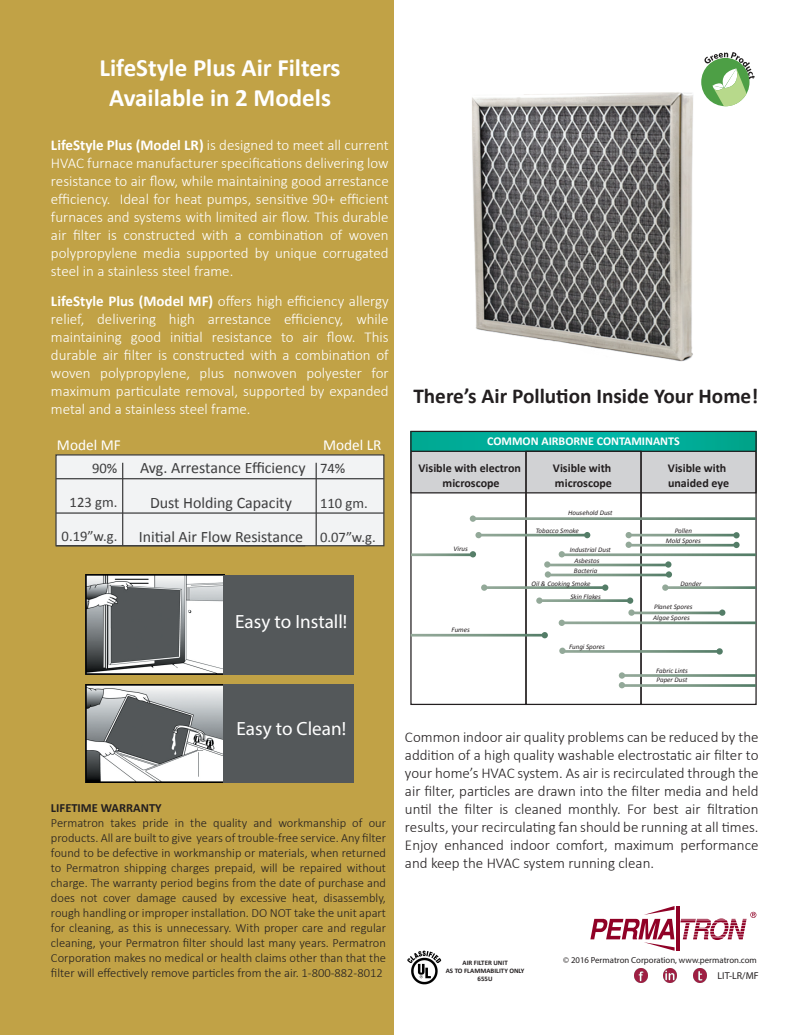
<style>
.page{position:relative;width:810px;height:1035px;background:#fff}
.page>*{position:absolute;margin:0;border:0;box-sizing:border-box;transform-origin:0 0}
.t1{font:700 25px/30px "Calibri";color:#fff;text-align:center}
.t2{font:700 21.25px "Calibri";color:#231f20}
.t3{font:19.12px "Myriad Pro";color:#fff}
.t4{font:16px/34.2px "Calibri";color:#3e3e3f;text-align:center}
.t5{font:15.25px "Calibri";color:#fff}
.t6{font:300 15px/18px "Calibri";color:#fff;text-align:justify}
.t7{font:300 15px/18px "Calibri";color:#231f20;text-align:justify}
.t8{font:14.62px "Calibri";color:#3e3e3f}
.t9{font:300 12.5px/15px "Calibri";color:#231f20;text-align:justify}
.t10{font:700 12.5px "Calibri";color:#231f20}
.t11{font:700 12px/14.4px "Calibri";color:#231f20}
.t12{font:700 12px "Calibri";color:#fff}
.t13{font:10px "Myriad Pro";color:#231f20}
.t14{font:8.75px "Myriad Pro";color:#231f20}
.t15{font:italic 7px/10px "Calibri";color:#231f20}
.t16{font:700 6.88px/8.2px "Calibri";color:#231f20;text-align:center}
.s1{font-weight:700}
</style>
<div class="page">
<div style="left:0;top:0;width:394px;height:1035px;background:#c1a246"></div>
<img style="left:472px;top:87px;width:231px;height:275px">
<img style="left:86px;top:575px;width:137px;height:100px">
<div style="left:223px;top:575px;width:131px;height:100px;background:#54585a"></div>
<img style="left:86px;top:684px;width:137px;height:99px">
<div style="left:223px;top:684px;width:131px;height:99px;background:#54585a"></div>
<svg style="left:590px;top:906px;width:166px;height:45px"></svg>
<div style="left:410px;top:451px;width:347px;height:42px;background:#d1d2d4;border:1px solid #231f20"></div>
<div style="left:410px;top:451px;width:117px;height:254px;border:1px solid #231f20"></div>
<div style="left:640px;top:451px;width:117px;height:254px;border:1px solid #231f20"></div>
<svg style="left:412px;top:433px;width:343px;height:17px;background:#00ae9a"></svg>
<div style="left:410px;top:431px;width:347px;height:21px;border:1px solid #231f20"></div>
<div style="left:525px;top:451px;width:117px;height:254px;border:1px solid #231f20"></div>
<svg style="left:662px;top:584px;width:6px;height:7px"></svg>
<svg style="left:542px;top:632px;width:6px;height:6px"></svg>
<svg style="left:619px;top:672px;width:6px;height:16px"></svg>
<svg style="left:536px;top:597px;width:189px;height:29px"></svg>
<svg style="left:481px;top:584px;width:127px;height:7px"></svg>
<svg style="left:470px;top:532px;width:270px;height:46px"></svg>
<svg style="left:470px;top:515px;width:6px;height:7px"></svg>
<svg style="left:559px;top:648px;width:164px;height:7px"></svg>
<img style="left:407px;top:950px;width:35px;height:35px">
<img style="left:634px;top:969px;width:14px;height:13px">
<svg style="left:664px;top:969px;width:13px;height:13px"></svg>
<img style="left:693px;top:969px;width:14px;height:13px">
<svg style="left:701px;top:58px;width:49px;height:48px"></svg>
<svg style="left:704px;top:52px;width:51px;height:55px"></svg>
<div style="left:55px;top:454px;width:329px;height:92px;background:#f2f3f4;border:1px solid #3e3e3f"></div>
<hr style="left:56px;top:478px;width:328px;height:1px;background:#3e3e3f">
<hr style="left:56px;top:512px;width:328px;height:2px;background:#3e3e3f">
<hr style="left:56px;top:545px;width:249px;height:1px;background:#3e3e3f">
<hr style="left:122px;top:463px;width:1px;height:83px;background:#3e3e3f">
<hr style="left:316px;top:463px;width:1px;height:83px;background:#3e3e3f">
<h1 class="t1" style="left:100px;top:52px;width:243px">LifeStyle Plus Air Filters<br>Available in 2 Models</h1>
<p class="t6" style="left:51px;top:135px;width:339px"><span class="s1">LifeStyle Plus (Model LR)</span> is designed to meet all current HVAC furnace manufacturer specifications delivering low resistance to air flow, while maintaining good arrestance efficiency. Ideal for heat pumps, sensitive 90+ efficient furnaces and systems with limited air flow. This durable air filter is constructed with a combination of woven polypropylene media supported by unique corrugated steel in a stainless steel frame.</p>
<p class="t6" style="left:51px;top:292px;width:339px"><span class="s1">LifeStyle Plus (Model MF)</span> offers high efficiency allergy relief, delivering high arrestance efficiency, while maintaining good initial resistance to air flow. This durable air filter is constructed with a combination of woven polypropylene, plus nonwoven polyester for maximum particulate removal, supported by expanded metal and a stainless steel frame.</p>
<p class="t5" style="left:57px;top:435px;width:65px">Model MF</p>
<p class="t5" style="left:323px;top:435px;width:60px">Model LR</p>
<p class="t8" style="left:92px;top:459px;width:27px">90%</p>
<p class="t8" style="left:70px;top:493px;width:49px">123 gm.</p>
<p class="t8" style="left:62px;top:527px;width:57px">0.19”w.g.</p>
<p class="t4" style="left:139px;top:451px;width:168px">Avg. Arrestance Efficiency<br>Dust Holding Capacity<br>Initial Air Flow Resistance</p>
<p class="t8" style="left:320px;top:459px;width:27px">74%</p>
<p class="t8" style="left:320px;top:494px;width:49px">110 gm.</p>
<p class="t8" style="left:320px;top:528px;width:57px">0.07”w.g.</p>
<p class="t3" style="left:235px;top:610px;width:114px">Easy to Install!</p>
<p class="t3" style="left:236px;top:717px;width:111px">Easy to Clean!</p>
<p class="t10" style="left:51px;top:800px;width:112px">LIFETIME WARRANTY</p>
<p class="t9" style="left:51px;top:815px;width:337px">Permatron takes pride in the quality and workmanship of our products. All are built to give years of trouble-free service. Any filter found to be defective in workmanship or materials, when returned to Permatron shipping charges prepaid, will be repaired without charge. The warranty period begins from the date of purchase and does not cover damage caused by excessive heat, disassembly, rough handling or improper installation. DO NOT take the unit apart for cleaning, as this is unnecessary. With proper care and regular cleaning, your Permatron filter should last many years. Permatron Corporation makes no medical or health claims other than that the filter will effectively remove particles from the air. 1-800-882-8012</p>
<h2 class="t2" style="left:413px;top:382px;width:346px">There’s Air Pollution Inside Your Home!</h2>
<p class="t12" style="left:487px;top:434px;width:194px">COMMON AIRBORNE CONTAMINANTS</p>
<p class="t11" style="left:419px;top:461px;width:104px;text-align:center">Visible with electron microscope</p>
<p class="t11" style="left:553px;top:461px;width:61px">Visible with microscope</p>
<p class="t11" style="left:668px;top:461px;width:63px">Visible with unaided eye</p>
<p class="t15" style="left:454px;top:544px;width:16px">Virus</p>
<p class="t15" style="left:452px;top:624px;width:20px">Fumes</p>
<p class="t15" style="left:568px;top:508px;width:46px">Household Dust</p>
<p class="t15" style="left:536px;top:525px;width:45px">Tobacco Smoke</p>
<p class="t15" style="left:666px;top:525px;width:37px;text-align:center">Pollen<br>Mold Spores</p>
<p class="t15" style="left:574px;top:545px;width:39px;line-height:10.4px;text-indent:-4px">Industrial Dust<br>Asbestos<br>Bacteria</p>
<p class="t15" style="left:532px;top:578px;width:60px">Oil &amp; Cooking Smoke</p>
<p class="t15" style="left:681px;top:578px;width:22px">Dander</p>
<p class="t15" style="left:570px;top:591px;width:32px">Skin Flakes</p>
<p class="t15" style="left:653px;top:602px;width:41px">Planet Spores<br>Algae Spores</p>
<p class="t15" style="left:569px;top:641px;width:37px">Fungi Spores</p>
<p class="t15" style="left:656px;top:665px;width:34px;line-height:9.6px">Fabric Lints<br>Paper Dust</p>
<p class="t7" style="left:405px;top:728px;width:355px">Common indoor air quality problems can be reduced by the addition of a high quality washable electrostatic air filter to your home’s HVAC system. As air is recirculated through the air filter, particles are drawn into the filter media and held until the filter is cleaned monthly. For best air filtration results, your recirculating fan should be running at all times.<br>Enjoy enhanced indoor comfort, maximum performance and keep the HVAC system running clean.</p>
<p class="t16" style="left:446px;top:958px;width:80px">AIR FILTER UNIT<br>AS TO FLAMMABILITY ONLY<br>655U</p>
<p class="t14" style="left:563px;top:955px;width:195px">© 2016 Permatron Corporation, www.permatron.com</p>
<p class="t13" style="left:718px;top:970px;width:43px">LIT-LR/MF</p>
</div>
